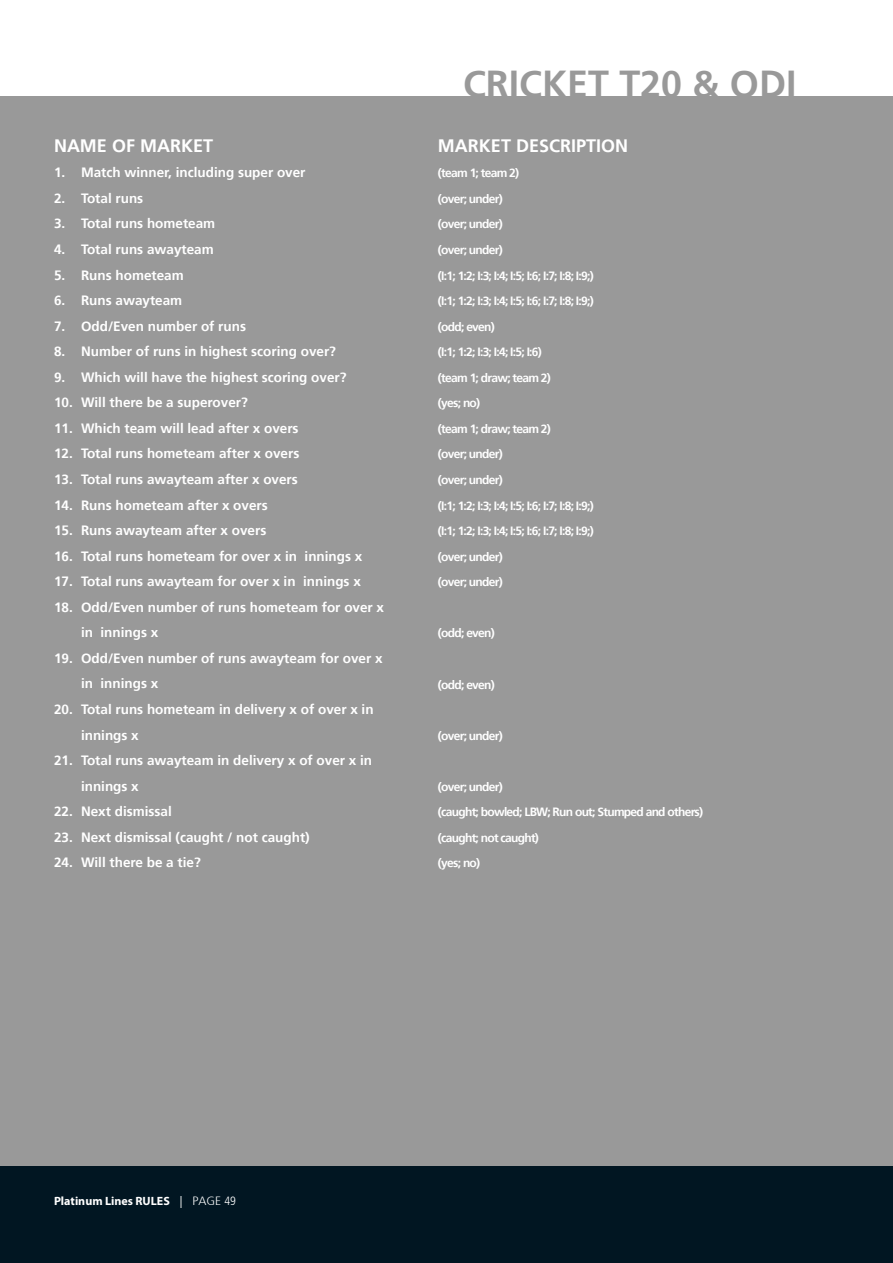
<style>
.page{position:relative;width:893px;height:1263px;background:#fff}
.page>*{position:absolute;margin:0;border:0;box-sizing:border-box;transform-origin:0 0}
.t1{font:700 37.5px "Frutiger 65";color:#999}
.t2{font:700 18px "Frutiger 65";color:#fff}
.t3{font:700 13.5px/25.5px "Frutiger 65";color:#fff}
.t4{font:700 12px/25.5px "Frutiger 65";letter-spacing:-.06em;color:#fff}
.t5{font:700 12px "Myriad Pro";color:#fff}
.s1{font-family:"Frutiger 45";font-weight:300}
.s2{font-family:"Frutiger";font-weight:300;font-stretch:condensed}
</style>
<div class="page">
<div style="left:0;top:784px;width:893px;height:479px;background:#011622"></div>
<div style="left:0;top:97px;width:893px;height:1069px;background:#999"></div>
<h2 class="t2" style="left:54px;top:135px;width:161px">NAME OF MARKET</h2>
<p class="t3" style="left:54px;top:160px;width:253px">1. Match winner, including super over</p>
<p class="t3" style="left:54px;top:185px;width:91px">2. Total runs</p>
<p class="t3" style="left:54px;top:211px;width:163px">3. Total runs hometeam</p>
<p class="t3" style="left:54px;top:237px;width:161px">4. Total runs awayteam</p>
<p class="t3" style="left:54px;top:262px;width:131px">5. Runs hometeam</p>
<p class="t3" style="left:54px;top:288px;width:130px">6. Runs awayteam</p>
<p class="t3" style="left:54px;top:313px;width:194px">7. Odd/Even number of runs</p>
<p class="t3" style="left:54px;top:339px;width:284px">8. Number of runs in highest scoring over?</p>
<p class="t3" style="left:54px;top:364px;width:294px">9. Which will have the highest scoring over?</p>
<p class="t3" style="left:54px;top:390px;width:195px">10. Will there be a superover?</p>
<p class="t3" style="left:54px;top:415px;width:246px">11. Which team will lead after x overs</p>
<p class="t3" style="left:54px;top:441px;width:247px">12. Total runs hometeam after x overs</p>
<p class="t3" style="left:54px;top:467px;width:245px">13. Total runs awayteam after x overs</p>
<p class="t3" style="left:54px;top:492px;width:215px">14. Runs hometeam after x overs</p>
<p class="t3" style="left:54px;top:518px;width:214px">15. Runs awayteam after x overs</p>
<p class="t3" style="left:54px;top:543px;width:310px">16. Total runs hometeam for over x in innings x</p>
<p class="t3" style="left:54px;top:569px;width:308px">17. Total runs awayteam for over x in innings x</p>
<p class="t3" style="left:81px;top:594px;width:305px;text-indent:-27px">18. Odd/Even number of runs hometeam for over x in innings x</p>
<p class="t3" style="left:81px;top:645px;width:303px;text-indent:-27px">19. Odd/Even number of runs awayteam for over x in innings x</p>
<p class="t3" style="left:81px;top:697px;width:294px;text-indent:-27px">20. Total runs hometeam in delivery x of over x in innings x</p>
<p class="t3" style="left:81px;top:748px;width:293px;text-indent:-27px">21. Total runs awayteam in delivery x of over x in innings x</p>
<p class="t3" style="left:54px;top:799px;width:119px">22. Next dismissal</p>
<p class="t3" style="left:54px;top:824px;width:257px">23. Next dismissal (caught / not caught)</p>
<p class="t3" style="left:54px;top:850px;width:148px">24. Will there be a tie?</p>
<h1 class="t1" style="left:463px;top:62px;width:335px">CRICKET T20 &amp; ODI</h1>
<h2 class="t2" style="left:438px;top:135px;width:192px">MARKET DESCRIPTION</h2>
<p class="t4" style="left:438px;top:160px;width:157px">(team 1; team 2)<br>(over; under)<br>(over; under)<br>(over; under)<br>(I:1; 1:2; I:3; I:4; I:5; I:6; I:7; I:8; I:9;) (I:1; 1:2; I:3; I:4; I:5; I:6; I:7; I:8; I:9;) (odd; even)<br>(I:1; 1:2; I:3; I:4; I:5; I:6)<br>(team 1; draw; team 2)<br>(yes; no)<br>(team 1; draw; team 2)<br>(over; under)<br>(over; under)<br>(I:1; 1:2; I:3; I:4; I:5; I:6; I:7; I:8; I:9;) (I:1; 1:2; I:3; I:4; I:5; I:6; I:7; I:8; I:9;) (over; under)<br>(over; under)</p>
<p class="t4" style="left:438px;top:620px;width:58px">(odd; even)</p>
<p class="t4" style="left:438px;top:672px;width:58px">(odd; even)</p>
<p class="t4" style="left:438px;top:723px;width:66px">(over; under)</p>
<p class="t4" style="left:438px;top:774px;width:267px">(over; under)<br>(caught; bowled; LBW; Run out; Stumped and others) (caught; not caught)<br>(yes; no)</p>
<p class="t5" style="left:54px;top:1193px;width:184px">Platinum Lines RULES <span class="s1">| PAGE</span> <span class="s2">49</span></p>
</div>
